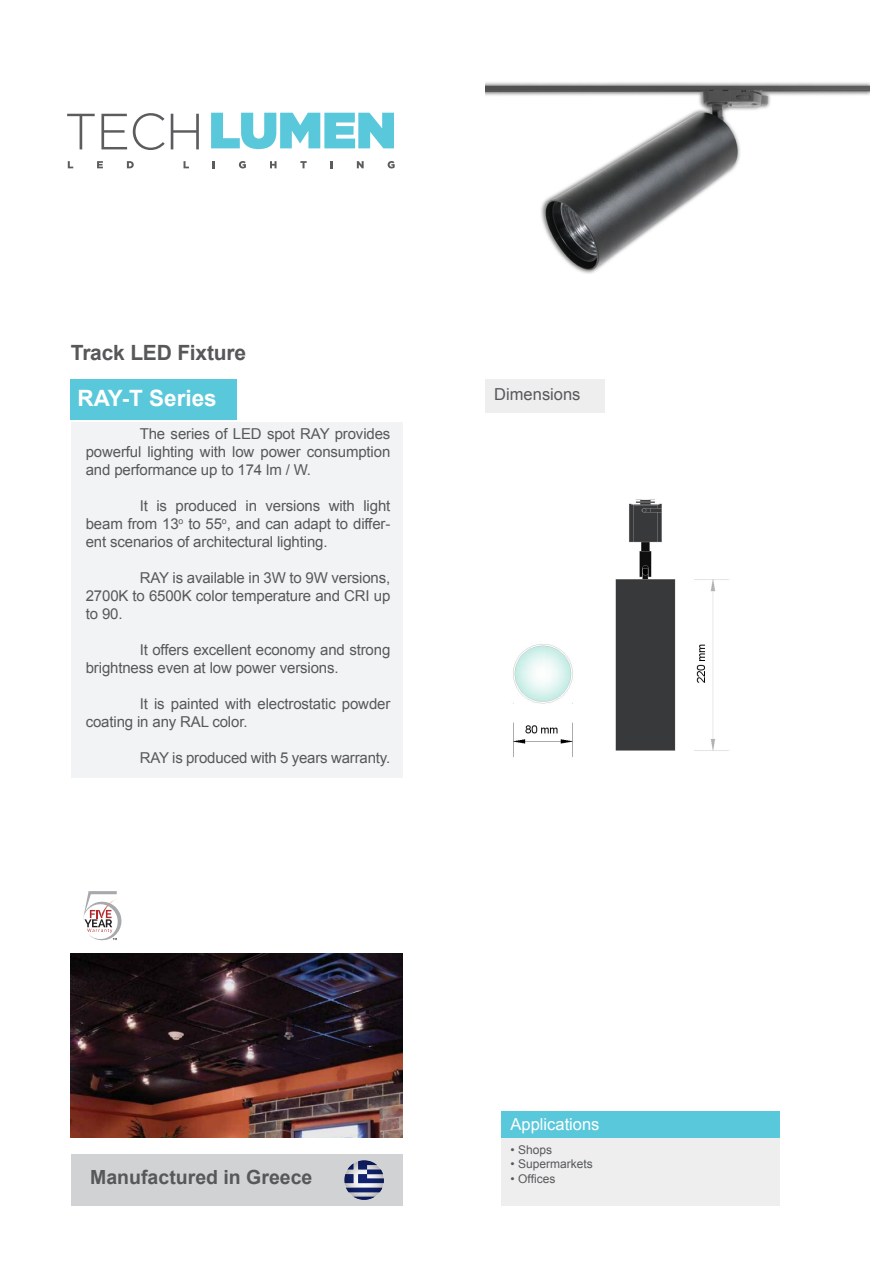
<style>
.page{position:relative;width:893px;height:1263px;background:#fff}
.page>*{position:absolute;margin:0;border:0;box-sizing:border-box;transform-origin:0 0}
.t1{font:700 22.5px "Arial";color:#fff}
.t2{font:700 21px "Arial";letter-spacing:-.01em;color:#57585a}
.t3{font:700 19.5px "Arial";color:#57585a}
.t4{font:16.5px "Arial";color:#fff}
.t5{font:16.5px "Arial";color:#57585a}
.t6{font:15px/18px "Arial";letter-spacing:-.01em;color:#57585a;text-align:justify}
.t7{font:12px "Arial";color:#57585a}
</style>
<div class="page">
<div style="left:71px;top:422px;width:331px;height:355px;background:#f2f3f4"></div>
<div style="left:71px;top:379px;width:166px;height:40px;background:#5ac8db"></div>
<div style="left:71px;top:1154px;width:331px;height:51px;background:#d1d2d4"></div>
<img style="left:344px;top:1160px;width:40px;height:40px">
<div style="left:485px;top:379px;width:120px;height:34px;background:#eeeeef"></div>
<svg style="left:83px;top:891px;width:39px;height:50px"></svg>
<div style="left:502px;top:1132px;width:278px;height:73px;background:#eeeeef"></div>
<div style="left:502px;top:1111px;width:278px;height:27px;background:#5ac8db"></div>
<svg style="left:68px;top:161px;width:5px;height:7px"></svg>
<svg style="left:97px;top:161px;width:6px;height:7px"></svg>
<svg style="left:127px;top:161px;width:7px;height:7px"></svg>
<svg style="left:184px;top:161px;width:5px;height:7px"></svg>
<svg style="left:213px;top:161px;width:2px;height:7px"></svg>
<svg style="left:239px;top:161px;width:7px;height:7px"></svg>
<svg style="left:270px;top:161px;width:7px;height:7px"></svg>
<svg style="left:300px;top:161px;width:7px;height:7px"></svg>
<svg style="left:331px;top:161px;width:2px;height:7px"></svg>
<svg style="left:357px;top:161px;width:7px;height:7px"></svg>
<svg style="left:388px;top:161px;width:7px;height:7px"></svg>
<svg style="left:211px;top:113px;width:183px;height:36px"></svg>
<svg style="left:67px;top:114px;width:28px;height:35px"></svg>
<svg style="left:101px;top:114px;width:26px;height:35px"></svg>
<svg style="left:133px;top:113px;width:32px;height:37px"></svg>
<svg style="left:171px;top:114px;width:28px;height:35px"></svg>
<img style="left:71px;top:953px;width:331px;height:185px">
<img style="left:486px;top:82px;width:383px;height:192px">
<img style="left:513px;top:499px;width:216px;height:258px">
<p class="t2" style="left:71px;top:338px;width:177px">Track LED Fixture</p>
<p class="t1" style="left:77px;top:383px;width:141px">RAY-T Series</p>
<p class="t6" style="left:86px;top:425px;width:306px;text-indent:54px">The series of LED spot RAY provides powerful lighting with low power consumption and performance up to 174 lm / W.</p>
<p class="t6" style="left:86px;top:497px;width:306px;text-indent:54px">It is produced in versions with light beam from 13<sup>o</sup> to 55<sup>o</sup>, and can adapt to differ&shy;ent scenarios of architectural lighting.</p>
<p class="t6" style="left:86px;top:569px;width:306px;text-indent:54px">RAY is available in 3W to 9W versions, 2700K to 6500K color temperature and CRI up to 90.</p>
<p class="t6" style="left:86px;top:641px;width:306px;text-indent:54px">It offers excellent economy and strong brightness even at low power versions.</p>
<p class="t6" style="left:86px;top:695px;width:306px;text-indent:54px">It is painted with electrostatic powder coating in any RAL color.</p>
<p class="t6" style="left:140px;top:749px;width:252px">RAY is produced with 5 years warranty.</p>
<p class="t5" style="left:494px;top:383px;width:88px">Dimensions</p>
<p class="t3" style="left:90px;top:1164px;width:224px">Manufactured in Greece</p>
<p class="t4" style="left:511px;top:1114px;width:90px">Applications</p>
<p class="t7" style="left:511px;top:1141px;width:43px">• Shops</p>
<p class="t7" style="left:511px;top:1156px;width:84px">• Supermarkets</p>
<p class="t7" style="left:511px;top:1170px;width:46px">• Offices</p>
</div>
